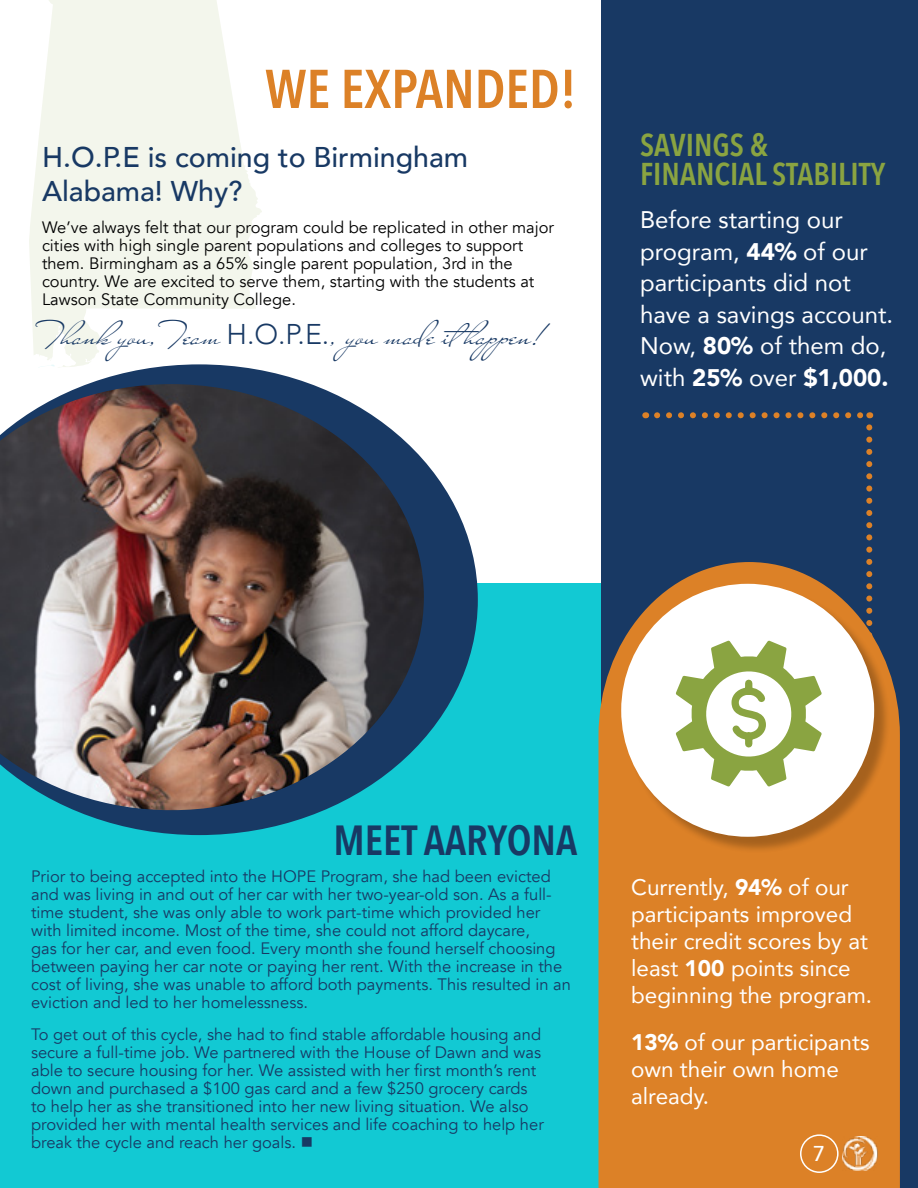
<style>
.page{position:relative;width:918px;height:1188px;background:#fff}
.page>*{position:absolute;margin:0;border:0;box-sizing:border-box;transform-origin:0 0}
.t1{font:600 54px "Avenir Next Condensed";color:#dc8127}
.t2{font:600 42px "Avenir Next Condensed";color:#183964}
.t3{font:34.5px "Miss Stanfort";color:#183964}
.t4{font:600 31.5px/28.5px "Avenir Next Condensed";color:#8aa441}
.t5{font:500 28.5px/34.5px "Avenir";color:#183964}
.t6{font:24px/31.5px "Avenir";color:#fff}
.t7{font:22.5px/27px "Avenir";color:#fff}
.t8{font:500 21.45px "Avenir";color:#fff}
.t9{font:16.5px/18px "Avenir";color:#183964}
.t10{font:16.5px/18px "Avenir";color:#000}
.s1{font-family:"Avenir";font-weight:300;font-size:28.5px}
.s2{font-weight:900}
</style>
<div class="page">
<div style="left:0;top:584px;width:640px;height:604px;background:#12c9d3"></div>
<svg style="left:74px;top:368px;width:404px;height:467px"></svg>
<img style="left:0;top:384px;width:424px;height:426px">
<div style="left:602px;top:0;width:301px;height:822px;background:#183964"></div>
<svg style="left:29px;top:0;width:233px;height:368px;fill:#f3f6ec"></svg>
<div style="left:868px;top:0;width:50px;height:1188px;background:#183964"></div>
<svg style="left:657px;top:412px;width:206px;height:6px"></svg>
<svg style="left:866px;top:427px;width:6px;height:135px"></svg>
<svg style="left:599px;top:562px;width:301px;height:626px;background:#cf7c2b"></svg>
<div style="left:624px;top:586px;width:267px;height:267px;background:#000;opacity:.25"></div>
<div style="left:621px;top:584px;width:253px;height:253px;background:#fff;border-radius:50%"></div>
<svg style="left:676px;top:641px;width:146px;height:146px"></svg>
<div style="left:800px;top:1134px;width:39px;height:39px;border:2px solid #fff;border-radius:50%"></div>
<img style="left:842px;top:1136px;width:38px;height:35px">
<h1 class="t1" style="left:265px;top:42px;width:313px">WE EXPANDED!</h1>
<h3 class="t5" style="left:42px;top:138px;width:428px">H.O.P.E is coming to Birmingham<br>Alabama! Why?</h3>
<p class="t10" style="left:42px;top:218px;width:514px">We’ve always felt that our program could be replicated in other major cities with high single parent populations and colleges to support them. Birmingham as a 65% single parent population, 3rd in the country. We are excited to serve them, starting with the students at Lawson State Community College.</p>
<h3 class="t3" style="left:42px;top:311px;width:505px">Thank you, Team <span class="s1">H.O.P.E.</span>, you made ithappen!</h3>
<h3 class="t4" style="left:640px;top:130px;width:247px">SAVINGS &amp;<br>FINANCIAL STABILITY</h3>
<h3 class="t6" style="left:640px;top:203px;width:255px">Before starting our program, <span class="s2">44%</span> of our participants did not have a savings account.<br>Now, <span class="s2">80%</span> of them do, with <span class="s2">25%</span> over <span class="s2">$1,000.</span></h3>
<h2 class="t2" style="left:333px;top:804px;width:245px">MEET AARYONA</h2>
<p class="t9" style="left:31px;top:868px;width:541px">Prior to being accepted into the HOPE Program, she had been evicted and was living in and out of her car with her two-year-old son. As a full&shy;time student, she was only able to work part-time which provided her with limited income. Most of the time, she could not afford daycare,<br>gas for her car, and even food. Every month she found herself choosing between paying her car note or paying her rent. With the increase in the cost of living, she was unable to afford both payments. This resulted in an eviction and led to her homelessness.</p>
<p class="t9" style="left:31px;top:1026px;width:514px">To get out of this cycle, she had to find stable affordable housing and secure a full-time job. We partnered with the House of Dawn and was able to secure housing for her. We assisted with her first month’s rent down and purchased a $100 gas card and a few $250 grocery cards to help her as she transitioned into her new living situation. We also provided her with mental health services and life coaching to help her break the cycle and reach her goals. ■</p>
<h3 class="t7" style="left:631px;top:873px;width:242px">Currently, <span class="s2">94%</span> of our participants improved their credit scores by at least <span class="s2">100</span> points since beginning the program.</h3>
<h3 class="t7" style="left:631px;top:1029px;width:240px"><span class="s2">13%</span> of our participants own their own home already.</h3>
<h3 class="t8" style="left:813px;top:1135px;width:13px">7</h3>
</div>
